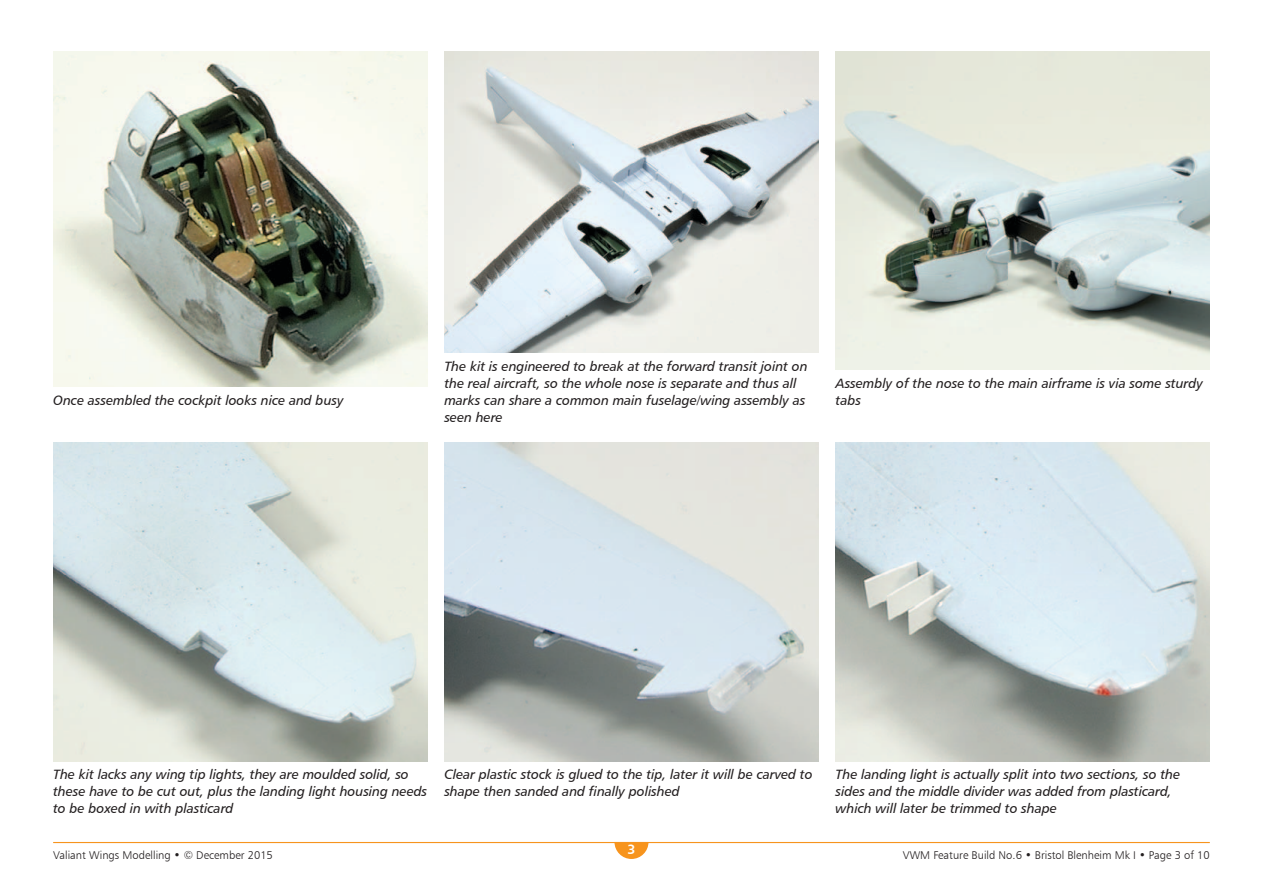
<style>
.page{position:relative;width:1263px;height:893px;background:#fff}
.page>*{position:absolute;margin:0;border:0;box-sizing:border-box;transform-origin:0 0}
.t1{font:13.5px/17px "Humanist 777 BT Italic B";letter-spacing:-.005em;color:#231f20}
.t2{font:13.5px "Humanist 777 BT Bold B";color:#fff}
.t3{font:11.25px "Humanist 777 BT Light B";color:#231f20}
</style>
<div class="page">
<svg style="left:614px;top:843px;width:34px;height:16px"></svg>
<hr style="left:53px;top:842px;width:1157px;height:1px;background:#f7941d">
<img style="left:836px;top:51px;width:374px;height:319px">
<img style="left:53px;top:442px;width:374px;height:319px">
<img style="left:444px;top:442px;width:375px;height:319px">
<img style="left:836px;top:442px;width:374px;height:319px">
<img style="left:53px;top:51px;width:374px;height:336px">
<img style="left:444px;top:51px;width:375px;height:302px">
<p class="t1" style="left:53px;top:392px;width:292px">Once assembled the cockpit looks nice and busy</p>
<p class="t1" style="left:444px;top:358px;width:365px">The kit is engineered to break at the forward transit joint on the real aircraft, so the whole nose is separate and thus all marks can share a common main fuselage/wing assembly as seen here</p>
<p class="t1" style="left:836px;top:375px;width:369px">Assembly of the nose to the main airframe is via some sturdy tabs</p>
<p class="t1" style="left:53px;top:766px;width:376px">The kit lacks any wing tip lights, they are moulded solid, so these have to be cut out, plus the landing light housing needs to be boxed in with plasticard</p>
<p class="t1" style="left:444px;top:766px;width:370px">Clear plastic stock is glued to the tip, later it will be carved to shape then sanded and finally polished</p>
<p class="t1" style="left:836px;top:766px;width:346px">The landing light is actually split into two sections, so the sides and the middle divider was added from plasticard, which will later be trimmed to shape</p>
<p class="t2" style="left:627px;top:841px;width:10px">3</p>
<p class="t3" style="left:53px;top:848px;width:221px">Valiant Wings Modelling • © December 2015</p>
<p class="t3" style="left:903px;top:848px;width:308px">VWM Feature Build No.6 • Bristol Blenheim Mk I • Page 3 of 10</p>
</div>
